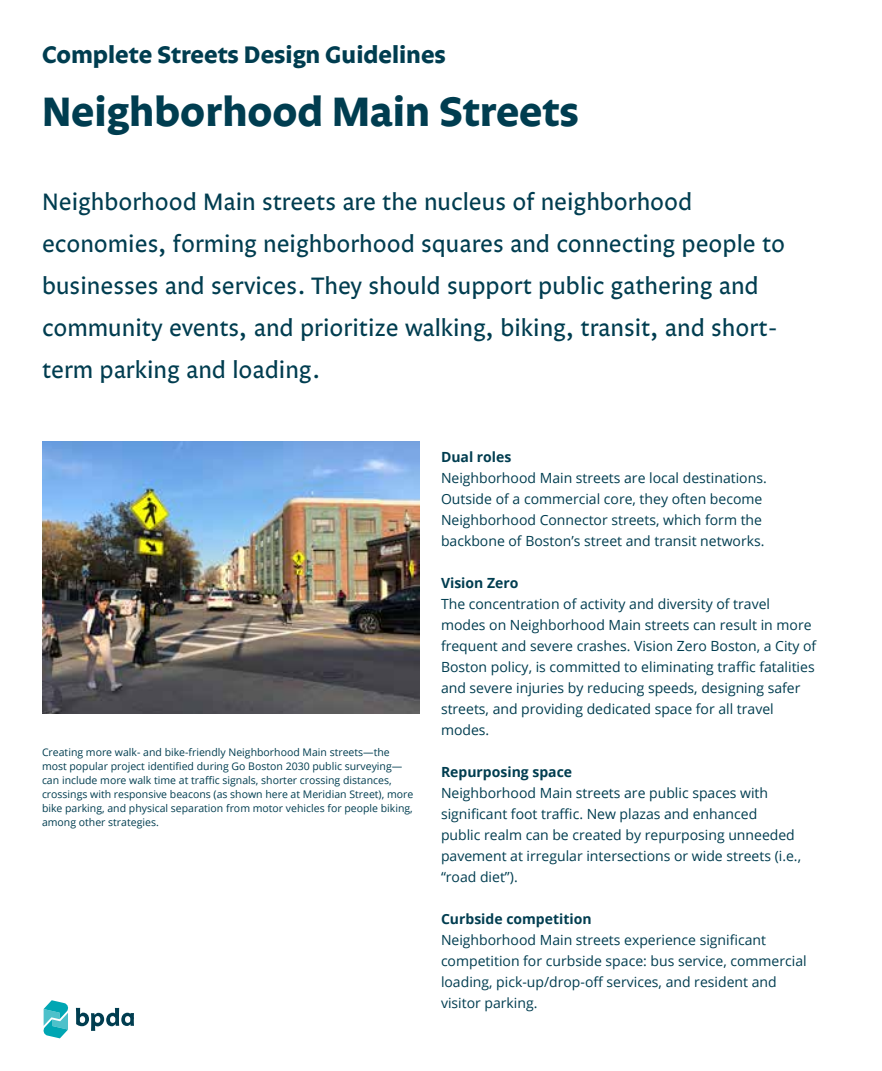
<style>
.page{position:relative;width:882px;height:1071px;background:#fff}
.page>*{position:absolute;margin:0;border:0;box-sizing:border-box;transform-origin:0 0}
.t1{font:700 42px "Legato OT";color:#003d50}
.t2{font:24.5px/42px "Legato OT";color:#003d50}
.t3{font:700 24.5px "Legato OT";color:#003d50}
.t4{font:14px/21px "Open Sans";color:#003d50}
.t5{font:700 14px "Open Sans";color:#003d50}
.t6{font:10.5px/14px "Open Sans";color:#003d50}
</style>
<div class="page">
<svg style="left:43px;top:1000px;width:26px;height:38px"></svg>
<svg style="left:76px;top:1008px;width:58px;height:23px"></svg>
<img style="left:42px;top:441px;width:378px;height:273px">
<h2 class="t3" style="left:42px;top:41px;width:405px">Complete Streets Design Guidelines</h2>
<h1 class="t1" style="left:42px;top:88px;width:538px">Neighborhood Main Streets</h1>
<p class="t2" style="left:42px;top:182px;width:745px">Neighborhood Main streets are the nucleus of neighborhood economies, forming neighborhood squares and connecting people to businesses and services. They should support public gathering and community events, and prioritize walking, biking, transit, and short&shy;term parking and loading.</p>
<p class="t6" style="left:42px;top:745px;width:373px">Creating more walk- and bike-friendly Neighborhood Main streets—the most popular project identified during Go Boston 2030 public surveying— can include more walk time at traffic signals, shorter crossing distances, crossings with responsive beacons (as shown here at Meridian Street), more bike parking, and physical separation from motor vehicles for people biking, among other strategies.</p>
<p class="t5" style="left:441px;top:447px;width:72px">Dual roles</p>
<p class="t4" style="left:441px;top:467px;width:327px">Neighborhood Main streets are local destinations.<br>Outside of a commercial core, they often become Neighborhood Connector streets, which form the backbone of Boston’s street and transit networks.</p>
<p class="t5" style="left:441px;top:573px;width:79px">Vision Zero</p>
<p class="t4" style="left:441px;top:593px;width:377px">The concentration of activity and diversity of travel modes on Neighborhood Main streets can result in more frequent and severe crashes. Vision Zero Boston, a City of Boston policy, is committed to eliminating traffic fatalities and severe injuries by reducing speeds, designing safer streets, and providing dedicated space for all travel modes.</p>
<p class="t5" style="left:441px;top:762px;width:133px">Repurposing space</p>
<p class="t4" style="left:441px;top:782px;width:362px">Neighborhood Main streets are public spaces with significant foot traffic. New plazas and enhanced<br>public realm can be created by repurposing unneeded pavement at irregular intersections or wide streets (i.e., “road diet”).</p>
<p class="t5" style="left:441px;top:909px;width:152px">Curbside competition</p>
<p class="t4" style="left:441px;top:929px;width:367px">Neighborhood Main streets experience significant competition for curbside space: bus service, commercial loading, pick-up/drop-off services, and resident and visitor parking.</p>
</div>
